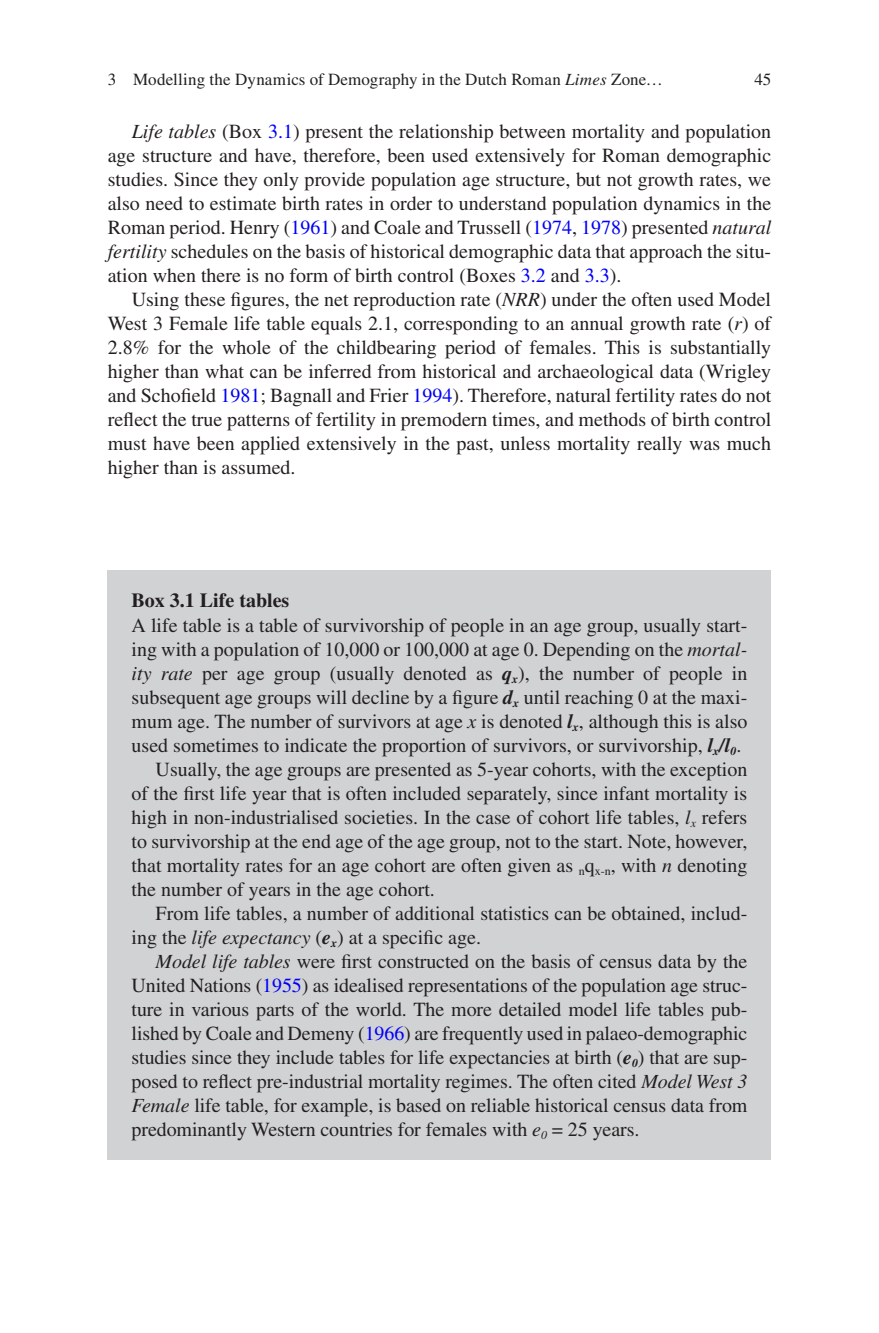
<style>
.page{position:relative;width:879px;height:1333px;background:#fff}
.page>*{position:absolute;margin:0;border:0;box-sizing:border-box;transform-origin:0 0}
.Text{font:20px/24px "Times LT Std";color:#231f20;text-align:justify}
.Text_flush{font:20px/24px "Times LT Std";color:#231f20;text-align:justify}
.B_1hd_Overview{font:700 20px "Times LT Std";color:#231f20}
.t1{font:17px "Times LT Std";letter-spacing:.005em;color:#231f20}
.s1{font-style:italic}
.s2{color:#0000fa}
.s3{font-weight:700;font-style:italic}
</style>
<div class="page">
<div style="left:108px;top:570px;width:663px;height:589px;background:#d1d2d4"></div>
<p class="t1" style="left:754px;top:70px;width:18px">45</p>
<p class="Text" style="left:108px;top:119px;width:665px;text-indent:24px"><span class="s1">Life tables</span> (Box <span class="s2">3.1</span>) present the relationship between mortality and population age structure and have, therefore, been used extensively for Roman demographic studies. Since they only provide population age structure, but not growth rates, we also need to estimate birth rates in order to understand population dynamics in the Roman period. Henry (<span class="s2">1961</span>) and Coale and Trussell (<span class="s2">1974</span>, <span class="s2">1978</span>) presented <span class="s1">natural fertility</span> schedules on the basis of historical demographic data that approach the situ&shy;ation when there is no form of birth control (Boxes <span class="s2">3.2</span> and <span class="s2">3.3</span>).</p>
<p class="Text" style="left:108px;top:287px;width:665px;text-indent:24px">Using these figures, the net reproduction rate (<span class="s1">NRR</span>) under the often used Model West 3 Female life table equals 2.1, corresponding to an annual growth rate (<span class="s1">r</span>) of 2.8% for the whole of the childbearing period of females. This is substantially higher than what can be inferred from historical and archaeological data (Wrigley and Schofield <span class="s2">1981</span>; Bagnall and Frier <span class="s2">1994</span>). Therefore, natural fertility rates do not reflect the true patterns of fertility in premodern times, and methods of birth control must have been applied extensively in the past, unless mortality really was much higher than is assumed.</p>
<p class="t1" style="left:108px;top:70px;width:557px">3 Modelling the Dynamics of Demography in the Dutch Roman <span class="s1">Limes</span> Zone…</p>
<p class="B_1hd_Overview" style="left:132px;top:588px;width:159px">Box 3.1 Life tables</p>
<p class="Text_flush" style="left:132px;top:612px;width:617px">A life table is a table of survivorship of people in an age group, usually start&shy;ing with a population of 10,000 or 100,000 at age 0. Depending on the <span class="s1">mortal&shy;ity rate</span> per age group (usually denoted as <span class="s3">q</span><sub>x</sub>), the number of people in subsequent age groups will decline by a figure <span class="s3">d</span><sub>x</sub> until reaching 0 at the maxi&shy;mum age. The number of survivors at age <span class="s1">x</span> is denoted <span class="s3">l</span><sub>x</sub>, although this is also used sometimes to indicate the proportion of survivors, or survivorship, <span class="s3">l</span><sub>x</sub><span class="s3">/l</span><sub>0</sub>.</p>
<p class="Text" style="left:132px;top:756px;width:617px;text-indent:24px">Usually, the age groups are presented as 5-year cohorts, with the exception of the first life year that is often included separately, since infant mortality is high in non-industrialised societies. In the case of cohort life tables, <span class="s1">l</span><sub>x</sub> refers to survivorship at the end age of the age group, not to the start. Note, however, that mortality rates for an age cohort are often given as <sub>n</sub>q<sub>x-n</sub>, with <span class="s1">n</span> denoting the number of years in the age cohort.</p>
<p class="Text" style="left:132px;top:900px;width:617px;text-indent:24px">From life tables, a number of additional statistics can be obtained, includ&shy;ing the <span class="s1">life expectancy</span> (<span class="s3">e</span><sub>x</sub>) at a specific age.</p>
<p class="Text" style="left:132px;top:948px;width:617px;text-indent:24px"><span class="s1">Model life tables</span> were first constructed on the basis of census data by the United Nations (<span class="s2">1955</span>) as idealised representations of the population age struc&shy;ture in various parts of the world. The more detailed model life tables pub&shy;lished by Coale and Demeny (<span class="s2">1966</span>) are frequently used in palaeo-demographic studies since they include tables for life expectancies at birth (<span class="s3">e</span><sub>0</sub>) that are sup&shy;posed to reflect pre-industrial mortality regimes. The often cited <span class="s1">Model West 3<br>Female</span> life table, for example, is based on reliable historical census data from predominantly Western countries for females with <span class="s1">e</span><sub>0</sub> = 25 years.</p>
</div>
